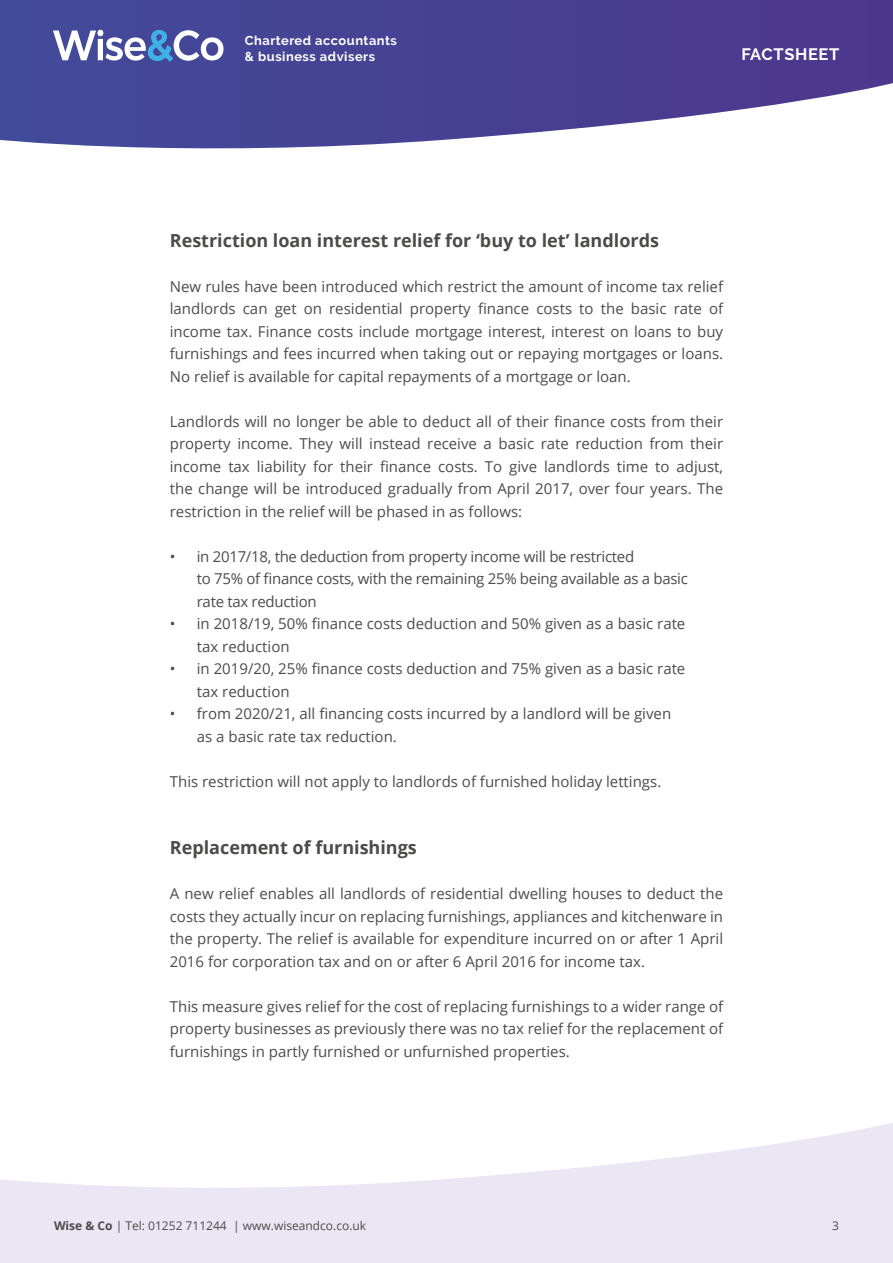
<style>
.page{position:relative;width:893px;height:1263px;background:#fff}
.page>*{position:absolute;margin:0;border:0;box-sizing:border-box;transform-origin:0 0}
.t1{font:700 18px "Open Sans";color:#4b4b4a}
.t2{font:700 16.5px "Raleway";letter-spacing:.04em;color:#fff}
.Body{font:15px/22.5px "Open Sans";color:#4b4b4a;text-align:justify}
.Body-2{font:15px/22.5px "Open Sans";letter-spacing:-.02em;color:#4b4b4a}
.t3{font:700 12.9px/15.5px "Raleway";letter-spacing:.04em;color:#fff}
.t4{font:12px "Open Sans";color:#4b4b4a}
.s1{font-weight:700}
</style>
<div class="page">
<svg style="left:0;top:0;width:893px;height:149px;background:#5e59a1"></svg>
<svg style="left:53px;top:30px;width:171px;height:32px"></svg>
<svg style="left:0;top:1123px;width:893px;height:140px;fill:#ebe6f4"></svg>
<p class="t3" style="left:245px;top:33px;width:154px">Chartered accountants &amp; business advisers</p>
<p class="t2" style="left:741px;top:45px;width:99px">FACTSHEET</p>
<h2 class="t1" style="left:170px;top:227px;width:491px">Restriction loan interest relief for ‘buy to let’ landlords</h2>
<p class="Body" style="left:170px;top:274px;width:555px">New rules have been introduced which restrict the amount of income tax relief landlords can get on residential property finance costs to the basic rate of income tax. Finance costs include mortgage interest, interest on loans to buy furnishings and fees incurred when taking out or repaying mortgages or loans.<br>No relief is available for capital repayments of a mortgage or loan.</p>
<p class="Body" style="left:170px;top:409px;width:555px">Landlords will no longer be able to deduct all of their finance costs from their property income. They will instead receive a basic rate reduction from their income tax liability for their finance costs. To give landlords time to adjust, the change will be introduced gradually from April 2017, over four years. The restriction in the relief will be phased in as follows:</p>
<p class="Body-2" style="left:197px;top:544px;width:493px;text-indent:-27px">• in 2017/18, the deduction from property income will be restricted<br>to 75% of finance costs, with the remaining 25% being available as a basic rate tax reduction</p>
<p class="Body" style="left:197px;top:612px;width:490px;text-indent:-27px">• in 2018/19, 50% finance costs deduction and 50% given as a basic rate tax reduction</p>
<p class="Body" style="left:197px;top:657px;width:490px;text-indent:-27px">• in 2019/20, 25% finance costs deduction and 75% given as a basic rate tax reduction</p>
<p class="Body" style="left:197px;top:702px;width:476px;text-indent:-27px">• from 2020/21, all financing costs incurred by a landlord will be given as a basic rate tax reduction.</p>
<p class="Body" style="left:170px;top:769px;width:493px">This restriction will not apply to landlords of furnished holiday lettings.</p>
<h2 class="t1" style="left:170px;top:835px;width:249px">Replacement of furnishings</h2>
<p class="Body" style="left:170px;top:882px;width:555px">A new relief enables all landlords of residential dwelling houses to deduct the costs they actually incur on replacing furnishings, appliances and kitchenware in the property. The relief is available for expenditure incurred on or after 1 April 2016 for corporation tax and on or after 6 April 2016 for income tax.</p>
<p class="Body" style="left:170px;top:994px;width:555px">This measure gives relief for the cost of replacing furnishings to a wider range of property businesses as previously there was no tax relief for the replacement of furnishings in partly furnished or unfurnished properties.</p>
<p class="t4" style="left:54px;top:1217px;width:314px"><span class="s1">Wise &amp; Co</span> | Tel: 01252 711244 | www.wiseandco.co.uk</p>
<p class="t4" style="left:832px;top:1217px;width:8px">3</p>
</div>
